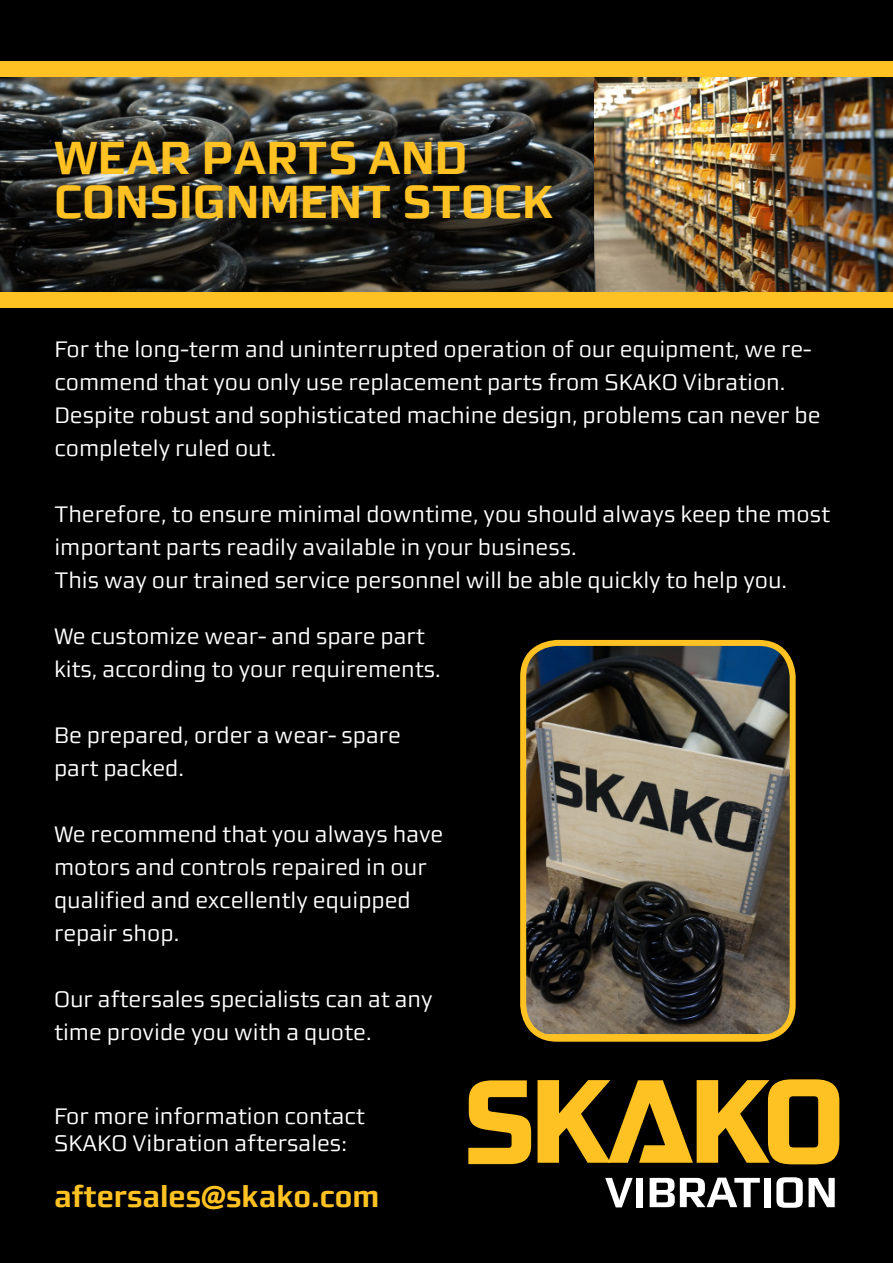
<style>
.page{position:relative;width:893px;height:1263px;background:#fff}
.page>*{position:absolute;margin:0;border:0;box-sizing:border-box;transform-origin:0 0}
.t1{font:700 46.5px/43.5px "Morgan Sn Lining";color:#ffc222}
.t2{font:700 30px "Morgan Sn Lining";color:#ffc222}
.t3{font:22.5px/33px "Morgan Sn Lining";color:#fff}
</style>
<div class="page">
<div style="left:0;top:0;width:892px;height:1263px;background:#000"></div>
<img style="left:1px;top:78px;width:891px;height:214px">
<svg style="left:605px;top:1178px;width:27px;height:29px"></svg>
<div style="left:636px;top:1178px;width:7px;height:29px;background:#fff"></div>
<svg style="left:649px;top:1178px;width:110px;height:29px"></svg>
<div style="left:763px;top:1178px;width:7px;height:29px;background:#fff"></div>
<svg style="left:776px;top:1177px;width:26px;height:31px"></svg>
<svg style="left:808px;top:1178px;width:26px;height:29px"></svg>
<svg style="left:537px;top:1079px;width:302px;height:85px;background:#977314"></svg>
<svg style="left:468px;top:1080px;width:63px;height:84px;background:#a67e16"></svg>
<div style="left:0;top:61px;width:892px;height:16px;background:#ffc222"></div>
<div style="left:0;top:292px;width:892px;height:16px;background:#ffc222"></div>
<img style="left:523px;top:643px;width:269px;height:390px">
<div style="left:520px;top:640px;width:275px;height:402px;border:6px solid #ffc222;border-radius:34px"></div>
<h1 class="t1" style="left:54px;top:136px;width:500px">WEAR PARTS AND<br>CONSIGNMENT STOCK</h1>
<p class="t3" style="left:54px;top:334px;width:767px">For the long-term and uninterrupted operation of our equipment, we re&shy;commend that you only use replacement parts from SKAKO Vibration.<br>Despite robust and sophisticated machine design, problems can never be completely ruled out.</p>
<p class="t3" style="left:54px;top:499px;width:777px">Therefore, to ensure minimal downtime, you should always keep the most important parts readily available in your business.<br>This way our trained service personnel will be able quickly to help you.</p>
<p class="t3" style="left:54px;top:622px;width:388px">We customize wear- and spare part kits, according to your requirements.</p>
<p class="t3" style="left:54px;top:721px;width:348px">Be prepared, order a wear- spare part packed.</p>
<p class="t3" style="left:54px;top:820px;width:391px">We recommend that you always have motors and controls repaired in our qualified and excellently equipped repair shop.</p>
<p class="t3" style="left:54px;top:984px;width:380px">Our aftersales specialists can at any time provide you with a quote.</p>
<p class="t3" style="left:54px;top:1103px;width:312px;line-height:27px">For more information contact<br>SKAKO Vibration aftersales:</p>
<h2 class="t2" style="left:54px;top:1179px;width:327px">aftersales@skako.com</h2>
</div>
